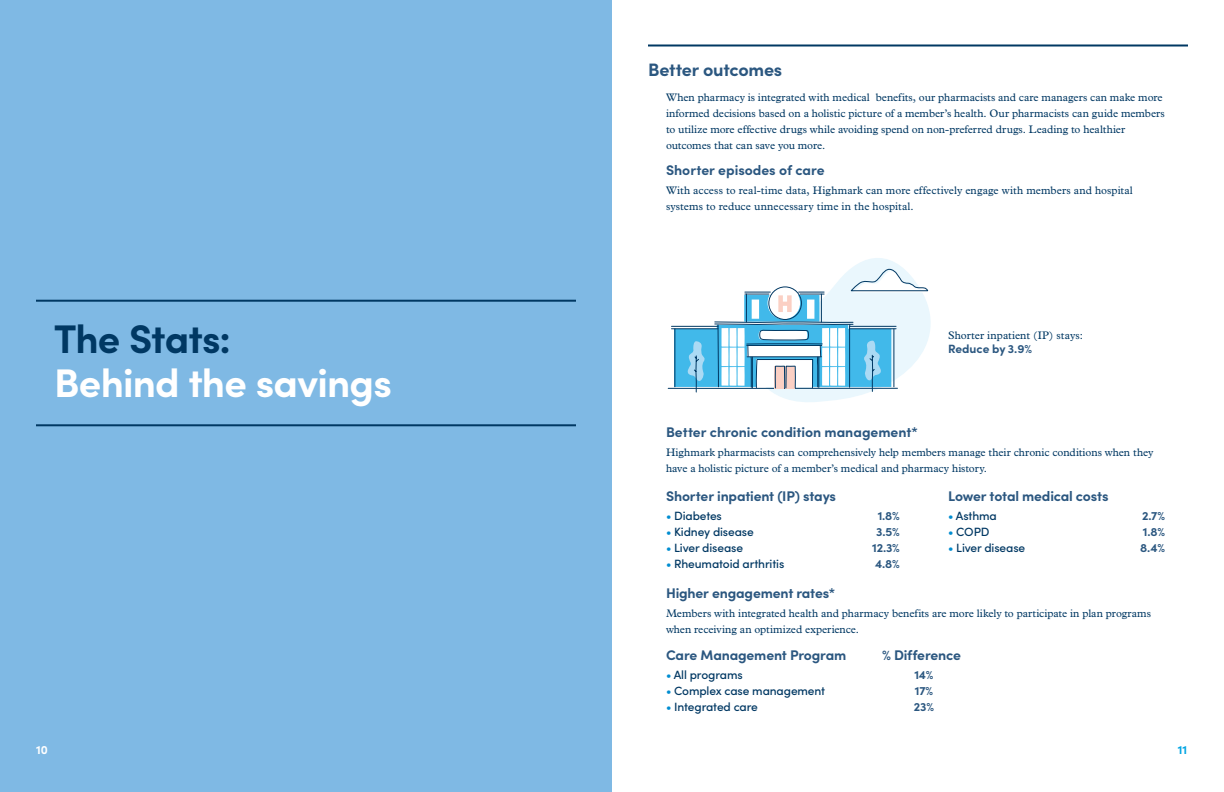
<style>
.page{position:relative;width:1224px;height:792px;background:#fff}
.page>*{position:absolute;margin:0;border:0;box-sizing:border-box;transform-origin:0 0}
.County_Name_1{font:700 40px "Sofia Pro";letter-spacing:-.02em;color:#fff}
.County_Name_1-2{font:700 40px "Sofia Pro";letter-spacing:-.02em;color:#003863}
.t1{font:700 18px "Sofia Pro";letter-spacing:-.015em;color:#2b5780}
.t2{font:700 14px "Sofia Pro";letter-spacing:-.01em;color:#2b5780}
.t3{font:500 12px "Sofia Pro";letter-spacing:-.01em;color:#003863}
.t4{font:700 12px "Sofia Pro";letter-spacing:-.01em;color:#2b5780}
.t5{font:700 12px "Sofia Pro";color:#00a5e3}
.County_Name_1-3{font:700 12px "Sofia Pro";color:#fff}
.t6{font:11px/16px "Plantin MT Pro";color:#003863}
.s1{color:#008dd1}
</style>
<div class="page">
<hr style="left:648px;top:44px;width:540px;height:2px;background:#003863">
<svg style="left:668px;top:258px;width:263px;height:144px"></svg>
<div style="left:0;top:0;width:612px;height:792px;background:#7fb9e4"></div>
<hr style="left:36px;top:424px;width:540px;height:2px;background:#003863">
<hr style="left:36px;top:300px;width:540px;height:2px;background:#003863">
<p class="County_Name_1-2" style="left:54px;top:309px;width:178px">The Stats:</p>
<p class="County_Name_1" style="left:54px;top:353px;width:340px">Behind the savings</p>
<p class="County_Name_1-3" style="left:36px;top:741px;width:13px">10</p>
<p class="t1" style="left:648px;top:55px;width:136px">Better outcomes</p>
<p class="t6" style="left:666px;top:89px;width:500px">When pharmacy is integrated with medical benefits, our pharmacists and care managers can make more informed decisions based on a holistic picture of a member’s health. Our pharmacists can guide members to utilize more effective drugs while avoiding spend on non-preferred drugs. Leading to healthier outcomes that can save you more.</p>
<p class="t2" style="left:666px;top:159px;width:160px">Shorter episodes of care</p>
<p class="t6" style="left:666px;top:182px;width:468px">With access to real-time data, Highmark can more effectively engage with members and hospital systems to reduce unnecessary time in the hospital.</p>
<p class="t6" style="left:948px;top:327px;width:136px">Shorter inpatient (IP) stays:</p>
<p class="t4" style="left:948px;top:340px;width:86px">Reduce by 3.9%</p>
<p class="t2" style="left:666px;top:421px;width:253px">Better chronic condition management*</p>
<p class="t6" style="left:666px;top:444px;width:489px">Highmark pharmacists can comprehensively help members manage their chronic conditions when they have a holistic picture of a member’s medical and pharmacy history.</p>
<p class="t2" style="left:666px;top:485px;width:172px">Shorter inpatient (IP) stays</p>
<p class="t3" style="left:666px;top:507px;width:57px"><span class="s1">•</span> Diabetes</p>
<p class="t4" style="left:878px;top:506px;width:24px">1.8%</p>
<p class="t3" style="left:666px;top:523px;width:89px"><span class="s1">•</span> Kidney disease</p>
<p class="t4" style="left:876px;top:522px;width:25px">3.5%</p>
<p class="t3" style="left:666px;top:539px;width:79px"><span class="s1">•</span> Liver disease</p>
<p class="t4" style="left:872px;top:538px;width:29px">12.3%</p>
<p class="t3" style="left:666px;top:555px;width:120px"><span class="s1">•</span> Rheumatoid arthritis</p>
<p class="t4" style="left:875px;top:554px;width:26px">4.8%</p>
<p class="t2" style="left:948px;top:485px;width:162px">Lower total medical costs</p>
<p class="t3" style="left:948px;top:507px;width:50px"><span class="s1">•</span> Asthma</p>
<p class="t4" style="left:1142px;top:506px;width:25px">2.7%</p>
<p class="t3" style="left:948px;top:523px;width:43px"><span class="s1">•</span> COPD</p>
<p class="t4" style="left:1143px;top:522px;width:24px">1.8%</p>
<p class="t3" style="left:948px;top:539px;width:79px"><span class="s1">•</span> Liver disease</p>
<p class="t4" style="left:1140px;top:538px;width:26px">8.4%</p>
<p class="t2" style="left:666px;top:582px;width:171px">Higher engagement rates*</p>
<p class="t6" style="left:666px;top:605px;width:487px">Members with integrated health and pharmacy benefits are more likely to participate in plan programs when receiving an optimized experience.</p>
<p class="t2" style="left:666px;top:644px;width:182px">Care Management Program</p>
<p class="t2" style="left:882px;top:644px;width:81px">% Difference</p>
<p class="t3" style="left:666px;top:666px;width:78px"><span class="s1">•</span> All programs</p>
<p class="t4" style="left:914px;top:666px;width:21px">14%</p>
<p class="t3" style="left:666px;top:682px;width:161px"><span class="s1">•</span> Complex case management</p>
<p class="t4" style="left:915px;top:682px;width:20px">17%</p>
<p class="t3" style="left:666px;top:698px;width:93px"><span class="s1">•</span> Integrated care</p>
<p class="t4" style="left:914px;top:698px;width:22px">23%</p>
<p class="t5" style="left:1178px;top:741px;width:11px">11</p>
</div>
